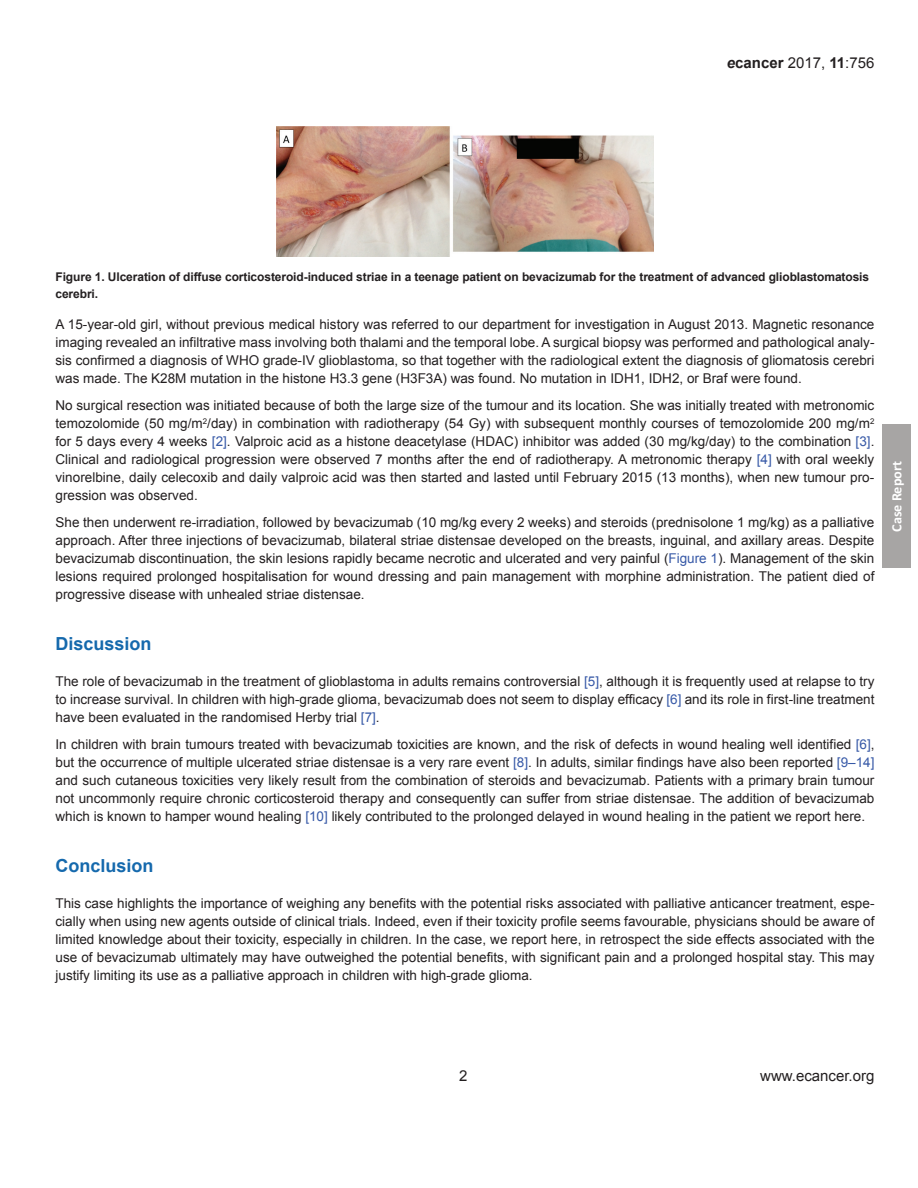
<style>
.page{position:relative;width:918px;height:1188px;background:#fff}
.page>*{position:absolute;margin:0;border:0;box-sizing:border-box;transform-origin:0 0}
.t1{font:700 18px "Arial";color:#1569ad}
.t2{font:15px "Arial";color:#231f20}
.t3{font:700 14.25px "Calibri";color:#fff}
.t4{font:13.5px/18px "Arial";color:#231f20;text-align:justify}
.t5{font:700 12px/16.5px "Arial";letter-spacing:-.01em;color:#231f20}
.s1{font-weight:700;font-style:italic}
.s2{font-weight:700}
.s3{color:#3759a7}
</style>
<div class="page">
<div style="left:882px;top:425px;width:29px;height:143px;background:#a7a5a4"></div>
<img style="left:276px;top:126px;width:378px;height:130px">
<p class="t2" style="left:727px;top:53px;width:149px"><span class="s1">e</span><span class="s2">cancer</span> 2017, <span class="s2">11</span>:756</p>
<p class="t5" style="left:56px;top:269px;width:815px">Figure 1. Ulceration of diffuse corticosteroid-induced striae in a teenage patient on bevacizumab for the treatment of advanced glioblastomatosis cerebri.</p>
<p class="t4" style="left:56px;top:315px;width:821px">A 15-year-old girl, without previous medical history was referred to our department for investigation in August 2013. Magnetic resonance imaging revealed an infiltrative mass involving both thalami and the temporal lobe. A surgical biopsy was performed and pathological analy&shy;sis confirmed a diagnosis of WHO grade-IV glioblastoma, so that together with the radiological extent the diagnosis of gliomatosis cerebri was made. The K28M mutation in the histone H3.3 gene (H3F3A) was found. No mutation in IDH1, IDH2, or Braf were found.</p>
<p class="t4" style="left:55px;top:396px;width:821px">No surgical resection was initiated because of both the large size of the tumour and its location. She was initially treated with metronomic temozolomide (50 mg/m<sup>2</sup>/day) in combination with radiotherapy (54 Gy) with subsequent monthly courses of temozolomide 200 mg/m<sup>2 </sup>for 5 days every 4 weeks <span class="s3">[2]</span>. Valproic acid as a histone deacetylase (HDAC) inhibitor was added (30 mg/kg/day) to the combination <span class="s3">[3]</span>.<br>Clinical and radiological progression were observed 7 months after the end of radiotherapy. A metronomic therapy <span class="s3">[4]</span> with oral weekly vinorelbine, daily celecoxib and daily valproic acid was then started and lasted until February 2015 (13 months), when new tumour pro&shy;gression was observed.</p>
<p class="t4" style="left:55px;top:513px;width:821px">She then underwent re-irradiation, followed by bevacizumab (10 mg/kg every 2 weeks) and steroids (prednisolone 1 mg/kg) as a palliative approach. After three injections of bevacizumab, bilateral striae distensae developed on the breasts, inguinal, and axillary areas. Despite bevacizumab discontinuation, the skin lesions rapidly became necrotic and ulcerated and very painful (<span class="s3">Figure 1</span>). Management of the skin lesions required prolonged hospitalisation for wound dressing and pain management with morphine administration. The patient died of progressive disease with unhealed striae distensae.</p>
<h1 class="t1" style="left:56px;top:632px;width:98px">Discussion</h1>
<p class="t4" style="left:56px;top:672px;width:821px">The role of bevacizumab in the treatment of glioblastoma in adults remains controversial <span class="s3">[5]</span>, although it is frequently used at relapse to try to increase survival. In children with high-grade glioma, bevacizumab does not seem to display efficacy <span class="s3">[6]</span> and its role in first-line treatment have been evaluated in the randomised Herby trial <span class="s3">[7]</span>.</p>
<p class="t4" style="left:56px;top:735px;width:821px">In children with brain tumours treated with bevacizumab toxicities are known, and the risk of defects in wound healing well identified <span class="s3">[6]</span>, but the occurrence of multiple ulcerated striae distensae is a very rare event <span class="s3">[8]</span>. In adults, similar findings have also been reported <span class="s3">[9–14] </span>and such cutaneous toxicities very likely result from the combination of steroids and bevacizumab. Patients with a primary brain tumour not uncommonly require chronic corticosteroid therapy and consequently can suffer from striae distensae. The addition of bevacizumab which is known to hamper wound healing <span class="s3">[10]</span> likely contributed to the prolonged delayed in wound healing in the patient we report here.</p>
<h1 class="t1" style="left:56px;top:854px;width:100px">Conclusion</h1>
<p class="t4" style="left:56px;top:894px;width:821px">This case highlights the importance of weighing any benefits with the potential risks associated with palliative anticancer treatment, espe&shy;cially when using new agents outside of clinical trials. Indeed, even if their toxicity profile seems favourable, physicians should be aware of limited knowledge about their toxicity, especially in children. In the case, we report here, in retrospect the side effects associated with the use of bevacizumab ultimately may have outweighed the potential benefits, with significant pain and a prolonged hospital stay. This may justify limiting its use as a palliative approach in children with high-grade glioma.</p>
<p class="t3" style="left:888px;top:532px;width:72px;rotate:-90deg">Case Report</p>
<p class="t2" style="left:459px;top:1066px;width:10px">2</p>
<p class="t2" style="left:760px;top:1066px;width:116px">www.ecancer.org</p>
</div>
